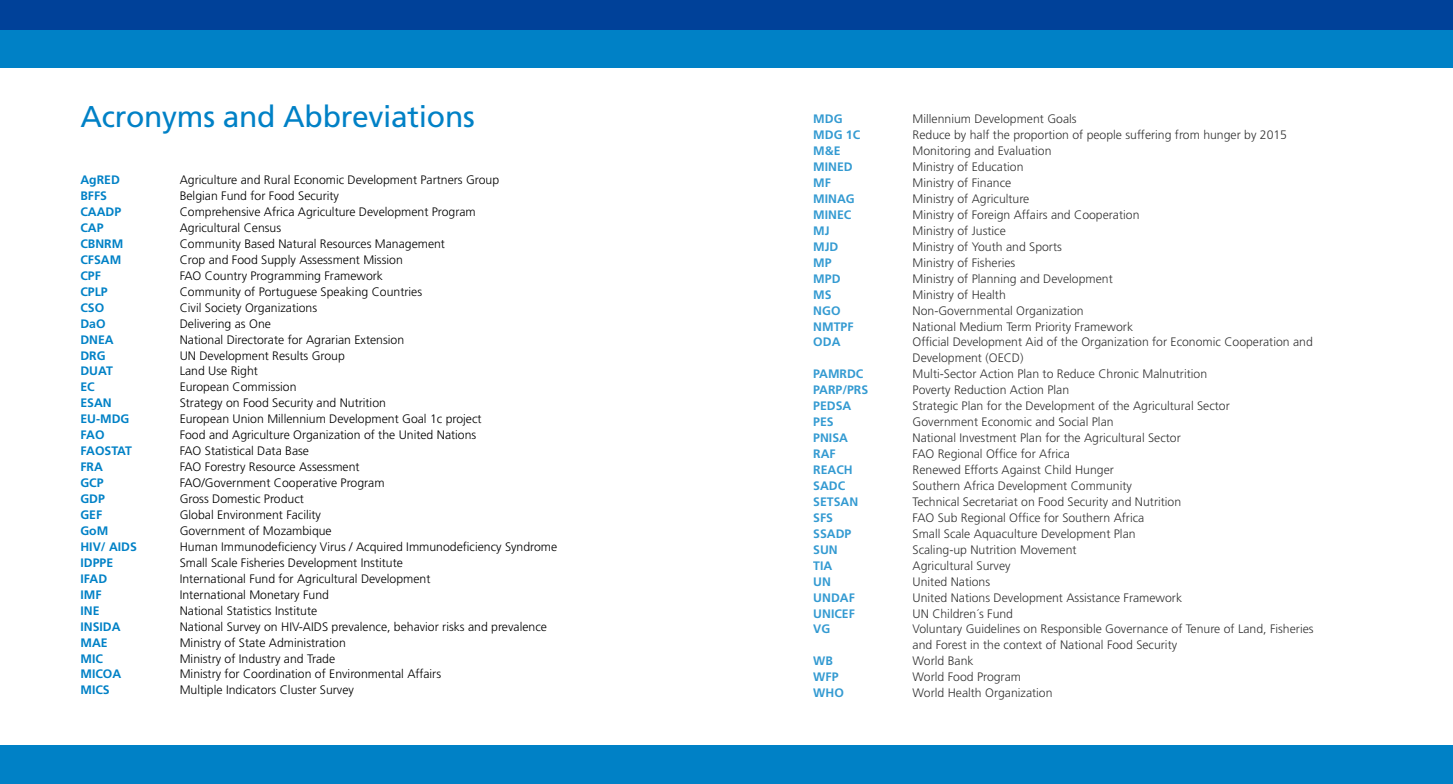
<style>
.page{position:relative;width:1453px;height:784px;background:#fff}
.page>*{position:absolute;margin:0;border:0;box-sizing:border-box;transform-origin:0 0}
.t1{font:30px "Frutiger";letter-spacing:-.01em;color:#0081c6}
.t2{font:300 12.25px/15.9px "Frutiger";color:#000}
.t3{font:700 12.25px "Frutiger";color:#0081c6}
</style>
<div class="page">
<div style="left:0;top:0;width:1453px;height:67px;background:#0081c6"></div>
<div style="left:0;top:744px;width:1453px;height:39px;background:#0081c6"></div>
<div style="left:0;top:0;width:1453px;height:30px;background:#004199"></div>
<h1 class="t1" style="left:80px;top:99px;width:396px">Acronyms and Abbreviations</h1>
<p class="t3" style="left:80px;top:172px;width:41px">AgRED</p>
<p class="t2" style="left:180px;top:172px;width:321px">Agriculture and Rural Economic Development Partners Group</p>
<p class="t3" style="left:80px;top:188px;width:27px">BFFS</p>
<p class="t2" style="left:180px;top:188px;width:161px">Belgian Fund for Food Security</p>
<p class="t3" style="left:80px;top:204px;width:42px">CAADP</p>
<p class="t2" style="left:180px;top:204px;width:298px">Comprehensive Africa Agriculture Development Program</p>
<p class="t3" style="left:80px;top:220px;width:25px">CAP</p>
<p class="t2" style="left:180px;top:220px;width:103px">Agricultural Census</p>
<p class="t3" style="left:80px;top:236px;width:44px">CBNRM</p>
<p class="t2" style="left:180px;top:236px;width:267px">Community Based Natural Resources Management</p>
<p class="t3" style="left:80px;top:252px;width:42px">CFSAM</p>
<p class="t2" style="left:180px;top:252px;width:225px">Crop and Food Supply Assessment Mission</p>
<p class="t3" style="left:80px;top:268px;width:22px">CPF</p>
<p class="t2" style="left:180px;top:268px;width:205px">FAO Country Programming Framework</p>
<p class="t3" style="left:80px;top:284px;width:29px">CPLP</p>
<p class="t2" style="left:180px;top:283px;width:244px">Community of Portuguese Speaking Countries</p>
<p class="t3" style="left:80px;top:300px;width:25px">CSO</p>
<p class="t2" style="left:180px;top:299px;width:139px">Civil Society Organizations</p>
<p class="t3" style="left:80px;top:316px;width:27px">DaO</p>
<p class="t2" style="left:180px;top:315px;width:93px">Delivering as One</p>
<p class="t3" style="left:80px;top:332px;width:35px">DNEA</p>
<p class="t2" style="left:180px;top:331px;width:226px">National Directorate for Agrarian Extension</p>
<p class="t3" style="left:80px;top:348px;width:27px">DRG</p>
<p class="t2" style="left:180px;top:347px;width:167px">UN Development Results Group</p>
<p class="t3" style="left:80px;top:364px;width:34px">DUAT</p>
<p class="t2" style="left:180px;top:363px;width:80px">Land Use Right</p>
<p class="t3" style="left:80px;top:380px;width:16px">EC</p>
<p class="t2" style="left:180px;top:379px;width:118px">European Commission</p>
<p class="t3" style="left:80px;top:395px;width:31px">ESAN</p>
<p class="t2" style="left:180px;top:395px;width:208px">Strategy on Food Security and Nutrition</p>
<p class="t3" style="left:80px;top:411px;width:50px">EU-MDG</p>
<p class="t2" style="left:180px;top:411px;width:303px">European Union Millennium Development Goal 1c project</p>
<p class="t3" style="left:80px;top:427px;width:26px">FAO</p>
<p class="t2" style="left:180px;top:427px;width:298px">Food and Agriculture Organization of the United Nations</p>
<p class="t3" style="left:80px;top:443px;width:53px">FAOSTAT</p>
<p class="t2" style="left:180px;top:443px;width:131px">FAO Statistical Data Base</p>
<p class="t3" style="left:80px;top:459px;width:24px">FRA</p>
<p class="t2" style="left:180px;top:459px;width:181px">FAO Forestry Resource Assessment</p>
<p class="t3" style="left:80px;top:475px;width:25px">GCP</p>
<p class="t2" style="left:180px;top:475px;width:206px">FAO/Government Cooperative Program</p>
<p class="t3" style="left:80px;top:491px;width:26px">GDP</p>
<p class="t2" style="left:180px;top:490px;width:126px">Gross Domestic Product</p>
<p class="t3" style="left:80px;top:507px;width:23px">GEF</p>
<p class="t2" style="left:180px;top:506px;width:143px">Global Environment Facility</p>
<p class="t3" style="left:80px;top:523px;width:29px">GoM</p>
<p class="t2" style="left:180px;top:522px;width:154px">Government of Mozambique</p>
<p class="t3" style="left:80px;top:539px;width:57px">HIV/ AIDS</p>
<p class="t2" style="left:180px;top:538px;width:379px">Human Immunodeficiency Virus / Acquired Immunodeficiency Syndrome</p>
<p class="t3" style="left:80px;top:555px;width:34px">IDPPE</p>
<p class="t2" style="left:180px;top:554px;width:225px">Small Scale Fisheries Development Institute</p>
<p class="t3" style="left:80px;top:571px;width:28px">IFAD</p>
<p class="t2" style="left:180px;top:570px;width:252px">International Fund for Agricultural Development</p>
<p class="t3" style="left:80px;top:587px;width:23px">IMF</p>
<p class="t2" style="left:180px;top:586px;width:151px">International Monetary Fund</p>
<p class="t3" style="left:80px;top:602px;width:21px">INE</p>
<p class="t2" style="left:180px;top:602px;width:139px">National Statistics Institute</p>
<p class="t3" style="left:80px;top:618px;width:42px">INSIDA</p>
<p class="t2" style="left:180px;top:618px;width:369px">National Survey on HIV-AIDS prevalence, behavior risks and prevalence</p>
<p class="t3" style="left:80px;top:634px;width:29px">MAE</p>
<p class="t2" style="left:180px;top:634px;width:168px">Ministry of State Administration</p>
<p class="t3" style="left:80px;top:650px;width:24px">MIC</p>
<p class="t2" style="left:180px;top:650px;width:157px">Ministry of Industry and Trade</p>
<p class="t3" style="left:80px;top:666px;width:42px">MICOA</p>
<p class="t2" style="left:180px;top:666px;width:263px">Ministry for Coordination of Environmental Affairs</p>
<p class="t3" style="left:80px;top:682px;width:29px">MICS</p>
<p class="t2" style="left:180px;top:682px;width:176px">Multiple Indicators Cluster Survey</p>
<p class="t3" style="left:813px;top:112px;width:31px">MDG</p>
<p class="t2" style="left:912px;top:111px;width:166px">Millennium Development Goals</p>
<p class="t3" style="left:813px;top:128px;width:48px">MDG 1C</p>
<p class="t2" style="left:912px;top:127px;width:376px">Reduce by half the proportion of people suffering from hunger by 2015</p>
<p class="t3" style="left:813px;top:143px;width:29px">M&amp;E</p>
<p class="t2" style="left:912px;top:143px;width:140px">Monitoring and Evaluation</p>
<p class="t3" style="left:813px;top:159px;width:41px">MINED</p>
<p class="t2" style="left:912px;top:159px;width:112px">Ministry of Education</p>
<p class="t3" style="left:813px;top:175px;width:19px">MF</p>
<p class="t2" style="left:912px;top:175px;width:100px">Ministry of Finance</p>
<p class="t3" style="left:813px;top:191px;width:43px">MINAG</p>
<p class="t2" style="left:912px;top:191px;width:118px">Ministry of Agriculture</p>
<p class="t3" style="left:813px;top:207px;width:40px">MINEC</p>
<p class="t2" style="left:912px;top:207px;width:228px">Ministry of Foreign Affairs and Cooperation</p>
<p class="t3" style="left:813px;top:223px;width:18px">MJ</p>
<p class="t2" style="left:912px;top:223px;width:95px">Ministry of Justice</p>
<p class="t3" style="left:813px;top:239px;width:27px">MJD</p>
<p class="t2" style="left:912px;top:238px;width:151px">Ministry of Youth and Sports</p>
<p class="t3" style="left:813px;top:255px;width:20px">MP</p>
<p class="t2" style="left:912px;top:254px;width:104px">Ministry of Fisheries</p>
<p class="t3" style="left:813px;top:271px;width:29px">MPD</p>
<p class="t2" style="left:912px;top:270px;width:202px">Ministry of Planning and Development</p>
<p class="t3" style="left:813px;top:287px;width:20px">MS</p>
<p class="t2" style="left:912px;top:286px;width:95px">Ministry of Health</p>
<p class="t3" style="left:813px;top:303px;width:29px">NGO</p>
<p class="t2" style="left:912px;top:302px;width:173px">Non-Governmental Organization</p>
<p class="t3" style="left:813px;top:319px;width:42px">NMTPF</p>
<p class="t2" style="left:912px;top:318px;width:222px">National Medium Term Priority Framework</p>
<p class="t3" style="left:813px;top:335px;width:29px">ODA</p>
<p class="t2" style="left:912px;top:334px;width:402px">Official Development Aid of the Organization for Economic Cooperation and<br>Development (OECD)</p>
<p class="t3" style="left:813px;top:366px;width:52px">PAMRDC</p>
<p class="t2" style="left:912px;top:366px;width:296px">Multi-Sector Action Plan to Reduce Chronic Malnutrition</p>
<p class="t3" style="left:813px;top:382px;width:56px">PARP/PRS</p>
<p class="t2" style="left:912px;top:382px;width:158px">Poverty Reduction Action Plan</p>
<p class="t3" style="left:813px;top:398px;width:40px">PEDSA</p>
<p class="t2" style="left:912px;top:398px;width:319px">Strategic Plan for the Development of the Agricultural Sector</p>
<p class="t3" style="left:813px;top:414px;width:22px">PES</p>
<p class="t2" style="left:912px;top:414px;width:203px">Government Economic and Social Plan</p>
<p class="t3" style="left:813px;top:430px;width:36px">PNISA</p>
<p class="t2" style="left:912px;top:430px;width:270px">National Investment Plan for the Agricultural Sector</p>
<p class="t3" style="left:813px;top:446px;width:24px">RAF</p>
<p class="t2" style="left:912px;top:446px;width:159px">FAO Regional Office for Africa</p>
<p class="t3" style="left:813px;top:462px;width:41px">REACH</p>
<p class="t2" style="left:912px;top:461px;width:203px">Renewed Efforts Against Child Hunger</p>
<p class="t3" style="left:813px;top:478px;width:33px">SADC</p>
<p class="t2" style="left:912px;top:477px;width:221px">Southern Africa Development Community</p>
<p class="t3" style="left:813px;top:494px;width:46px">SETSAN</p>
<p class="t2" style="left:912px;top:493px;width:270px">Technical Secretariat on Food Security and Nutrition</p>
<p class="t3" style="left:813px;top:510px;width:21px">SFS</p>
<p class="t2" style="left:912px;top:509px;width:233px">FAO Sub Regional Office for Southern Africa</p>
<p class="t3" style="left:813px;top:526px;width:40px">SSADP</p>
<p class="t2" style="left:912px;top:525px;width:225px">Small Scale Aquaculture Development Plan</p>
<p class="t3" style="left:813px;top:542px;width:26px">SUN</p>
<p class="t2" style="left:912px;top:541px;width:166px">Scaling-up Nutrition Movement</p>
<p class="t3" style="left:813px;top:558px;width:21px">TIA</p>
<p class="t2" style="left:912px;top:557px;width:99px">Agricultural Survey</p>
<p class="t3" style="left:813px;top:573px;width:19px">UN</p>
<p class="t2" style="left:912px;top:573px;width:79px">United Nations</p>
<p class="t3" style="left:813px;top:589px;width:43px">UNDAF</p>
<p class="t2" style="left:912px;top:589px;width:271px">United Nations Development Assistance Framework</p>
<p class="t3" style="left:813px;top:605px;width:43px">UNICEF</p>
<p class="t2" style="left:912px;top:605px;width:102px">UN Children´s Fund</p>
<p class="t3" style="left:813px;top:621px;width:19px">VG</p>
<p class="t2" style="left:912px;top:621px;width:402px">Voluntary Guidelines on Responsible Governance of Tenure of Land, Fisheries and Forest in the context of National Food Security</p>
<p class="t3" style="left:813px;top:653px;width:21px">WB</p>
<p class="t2" style="left:912px;top:653px;width:63px">World Bank</p>
<p class="t3" style="left:813px;top:669px;width:27px">WFP</p>
<p class="t2" style="left:912px;top:669px;width:110px">World Food Program</p>
<p class="t3" style="left:813px;top:685px;width:32px">WHO</p>
<p class="t2" style="left:912px;top:684px;width:141px">World Health Organization</p>
</div>
